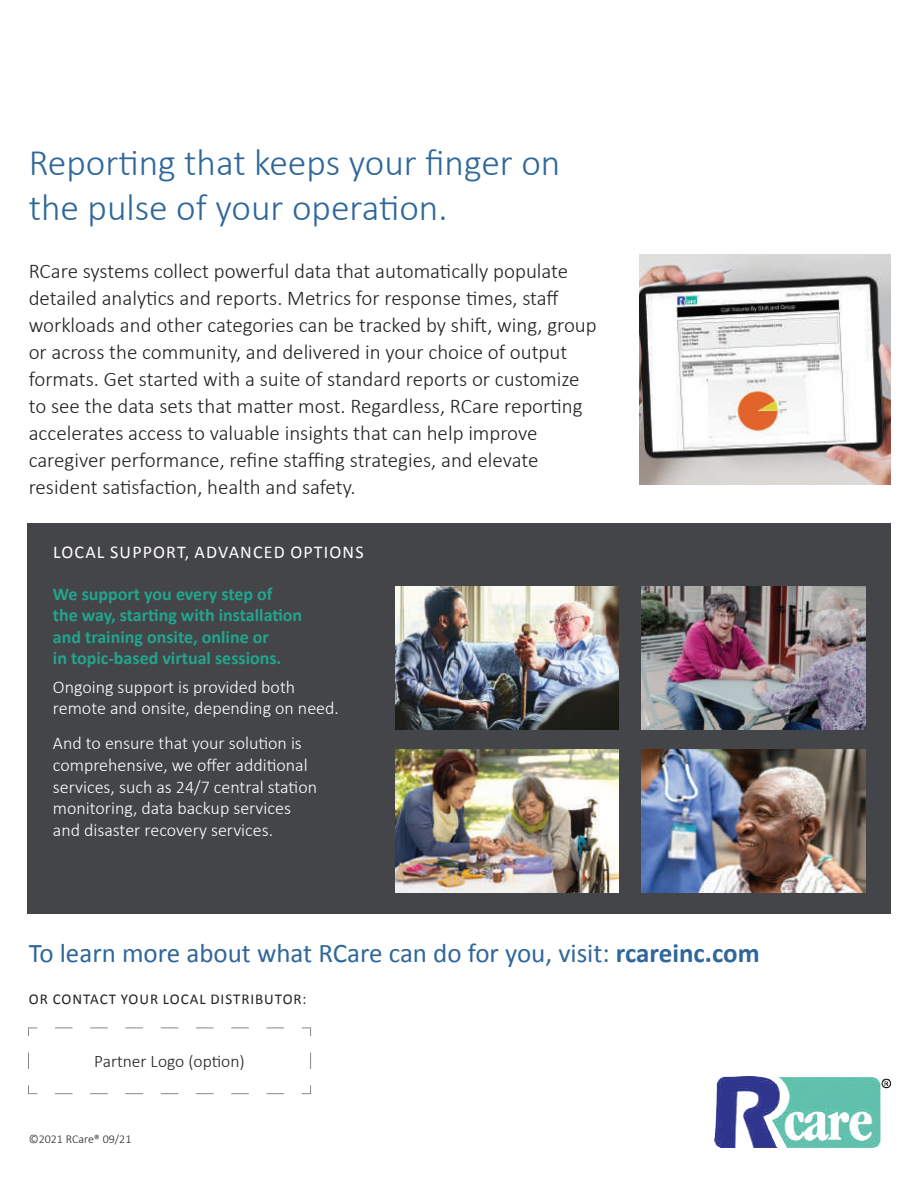
<style>
.page{position:relative;width:918px;height:1188px;background:#fff}
.page>*{position:absolute;margin:0;border:0;box-sizing:border-box;transform-origin:0 0}
.t1{font:300 37.5px/45px "Calibri";color:#2f679a}
.t2{font:27px "Calibri";color:#2f679a}
.t3{font:300 21px/27px "Calibri";color:#231f20}
.t4{font:300 18px/21.6px "Calibri";color:#fff}
.t5{font:700 18px/21.6px "Calibri";color:#22a58d}
.t6{font:18px "Calibri";letter-spacing:.065em;color:#fff}
.t7{font:300 17.55px "Calibri";color:#231f20}
.t8{font:15px "Calibri";letter-spacing:.065em;color:#231f20}
.t9{font:300 12px "Calibri";color:#231f20}
.s1{font-weight:700}
</style>
<div class="page">
<div style="left:27px;top:523px;width:864px;height:391px;background:#444548"></div>
<img style="left:639px;top:254px;width:252px;height:231px">
<svg style="left:28px;top:1027px;width:283px;height:67px"></svg>
<img style="left:714px;top:1077px;width:177px;height:71px">
<img style="left:395px;top:586px;width:224px;height:143px">
<img style="left:395px;top:749px;width:224px;height:144px">
<img style="left:642px;top:586px;width:223px;height:143px">
<img style="left:642px;top:749px;width:223px;height:144px">
<h1 class="t1" style="left:29px;top:139px;width:533px">Reporting that keeps your finger on the pulse of your operation.</h1>
<p class="t3" style="left:29px;top:258px;width:570px">RCare systems collect powerful data that automatically populate detailed analytics and reports. Metrics for response times, staff workloads and other categories can be tracked by shift, wing, group or across the community, and delivered in your choice of output formats. Get started with a suite of standard reports or customize to see the data sets that matter most. Regardless, RCare reporting accelerates access to valuable insights that can help improve caregiver performance, refine staffing strategies, and elevate resident satisfaction, health and safety.</p>
<p class="t6" style="left:53px;top:539px;width:312px">LOCAL SUPPORT, ADVANCED OPTIONS</p>
<p class="t5" style="left:53px;top:582px;width:251px">We support you every step of<br>the way, starting with installation and training onsite, online or<br>in topic-based virtual sessions.</p>
<p class="t4" style="left:53px;top:676px;width:287px">Ongoing support is provided both remote and onsite, depending on need.</p>
<p class="t4" style="left:53px;top:732px;width:266px">And to ensure that your solution is comprehensive, we offer additional services, such as 24/7 central station monitoring, data backup services and disaster recovery services.</p>
<p class="t2" style="left:29px;top:934px;width:733px">To learn more about what RCare can do for you, visit: <span class="s1">rcareinc.com</span></p>
<p class="t8" style="left:29px;top:988px;width:279px">OR CONTACT YOUR LOCAL DISTRIBUTOR:</p>
<p class="t7" style="left:94px;top:1051px;width:152px">Partner Logo (option)</p>
<p class="t9" style="left:29px;top:1132px;width:104px">©2021 RCare® 09/21</p>
</div>
